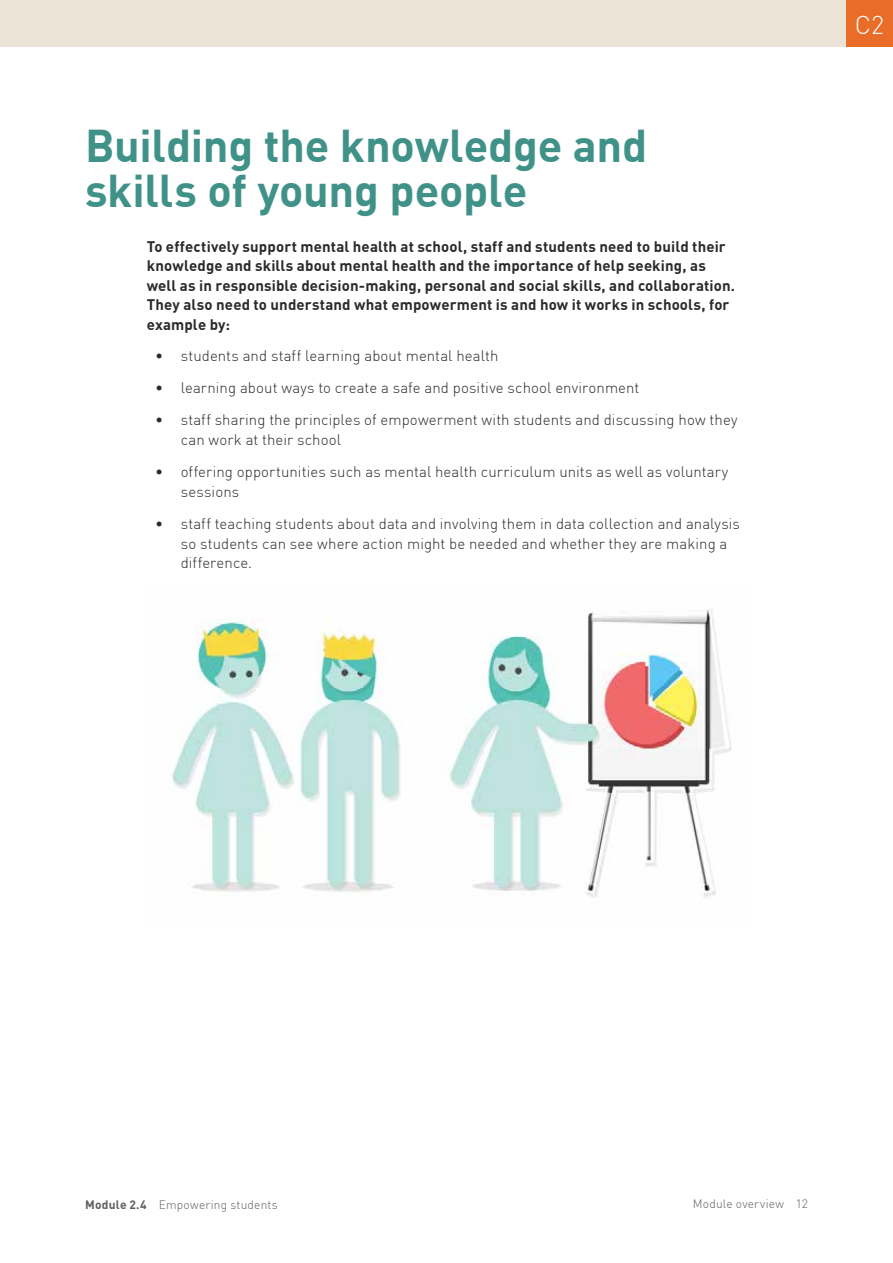
<style>
.page{position:relative;width:893px;height:1263px;background:#fff}
.page>*{position:absolute;margin:0;border:0;box-sizing:border-box;transform-origin:0 0}
.t1{font:700 45px/45px "DIN Pro";letter-spacing:-.005em;color:#409289}
.t2{font:300 25.5px "DIN Pro";color:#fff}
.t3{font:300 15px/19.5px "DIN Pro";letter-spacing:.005em;color:#2b2b2c}
.t4{font:700 15px/19.5px "DIN Pro";letter-spacing:.01em;color:#2b2b2c}
.t5{font:300 12px "DIN Pro";letter-spacing:.015em;color:#615e5f}
.s1{font-weight:700}
</style>
<div class="page">
<div style="left:0;top:0;width:893px;height:47px;background:#ebe3d6"></div>
<div style="left:846px;top:0;width:47px;height:47px;background:#e96c28"></div>
<img style="left:172px;top:609px;width:560px;height:289px">
<h1 class="t1" style="left:85px;top:122px;width:564px">Building the knowledge and skills of young people</h1>
<p class="t4" style="left:147px;top:236px;width:590px">To effectively support mental health at school, staff and students need to build their knowledge and skills about mental health and the importance of help seeking, as well as in responsible decision-making, personal and social skills, and collaboration.<br>They also need to understand what empowerment is and how it works in schools, for example by:</p>
<p class="t3" style="left:155px;top:346px;width:345px">• students and staff learning about mental health</p>
<p class="t3" style="left:155px;top:378px;width:486px">• learning about ways to create a safe and positive school environment</p>
<p class="t3" style="left:181px;top:410px;width:558px;text-indent:-26px">• staff sharing the principles of empowerment with students and discussing how they can work at their school</p>
<p class="t3" style="left:181px;top:462px;width:549px;text-indent:-26px">• offering opportunities such as mental health curriculum units as well as voluntary sessions</p>
<p class="t3" style="left:181px;top:514px;width:561px;text-indent:-26px">• staff teaching students about data and involving them in data collection and analysis so students can see where action might be needed and whether they are making a difference.</p>
<h2 class="t2" style="left:855px;top:9px;width:31px">C2</h2>
<p class="t5" style="left:85px;top:1197px;width:194px"><span class="s1">Module 2.4</span> Empowering students</p>
<p class="t5" style="left:693px;top:1196px;width:117px">Module overview 12</p>
</div>
